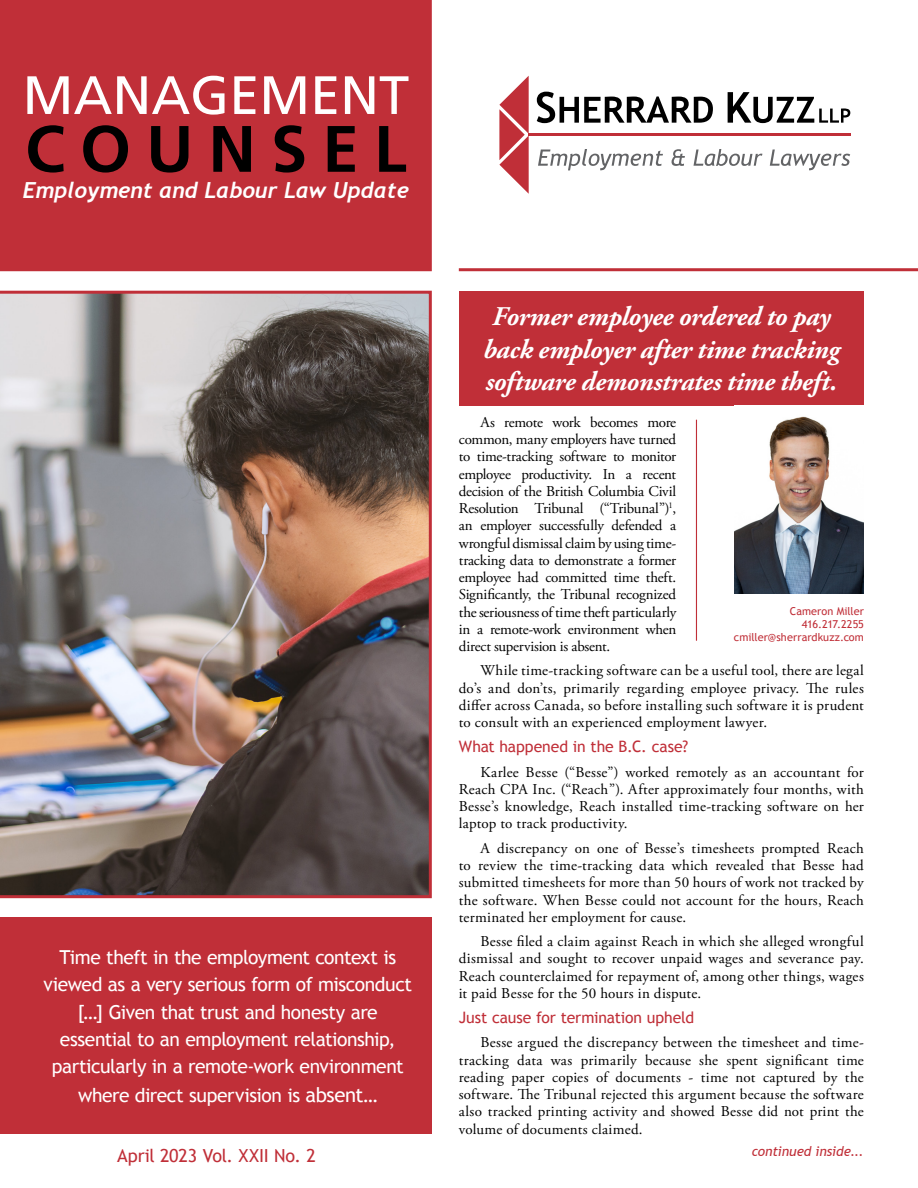
<style>
.page{position:relative;width:918px;height:1188px;background:#fff}
.page>*{position:absolute;margin:0;border:0;box-sizing:border-box;transform-origin:0 0}
.t1{font:700 65.55px "Frutiger";letter-spacing:.23em;color:#000}
.t2{font:54px "Frutiger";color:#fff}
.t3{font:italic 700 27px/32.4px "Adobe Garamond Pro";letter-spacing:-.01em;color:#fff;text-align:center}
.t4{font:italic 700 22.2px "Trebuchet";color:#fff}
.t5{font:19.2px/27.6px "Trebuchet MS";letter-spacing:-.025em;color:#fff;text-align:center}
.t6{font:18px "Trebuchet MS";letter-spacing:-.01em;color:#c02f38}
.t7{font:15.75px "Trebuchet MS";letter-spacing:-.005em;color:#c02f38}
.t8{font:15px/17.2px "Adobe Garamond Pro";letter-spacing:.01em;color:#000;text-align:justify}
.t9{font:italic 13.5px "Trebuchet MS";letter-spacing:-.005em;color:#c02f38}
.t10{font:10.8px/13px "Trebuchet MS";letter-spacing:.005em;color:#c02f38;text-align:right}
.s1{font-size:20.25px}
</style>
<div class="page">
<div style="left:459px;top:291px;width:405px;height:114px;background:#c02f38"></div>
<svg style="left:537px;top:92px;width:176px;height:31px"></svg>
<svg style="left:728px;top:92px;width:122px;height:31px"></svg>
<svg style="left:538px;top:149px;width:125px;height:21px"></svg>
<svg style="left:672px;top:149px;width:13px;height:17px"></svg>
<svg style="left:694px;top:149px;width:68px;height:17px"></svg>
<svg style="left:770px;top:150px;width:80px;height:20px"></svg>
<svg style="left:499px;top:76px;width:30px;height:118px"></svg>
<hr style="left:528px;top:133px;width:322px;height:3px;background:#c02f38">
<div style="left:0;top:0;width:432px;height:271px;background:#c02f38"></div>
<hr style="left:459px;top:268px;width:459px;height:3px;background:#c02f38">
<div style="left:0;top:918px;width:432px;height:216px;background:#c02f38"></div>
<img style="left:0;top:291px;width:432px;height:607px">
<img style="left:735px;top:416px;width:129px;height:177px">
<hr style="left:696px;top:420px;width:1px;height:221px;background:#c02f38">
<h2 class="t2" style="left:23px;top:63px;width:388px">MANAGEMENT</h2>
<h1 class="t1" style="left:25px;top:110px;width:383px">COUNSEL</h1>
<h3 class="t4" style="left:23px;top:177px;width:388px">Employment and Labour Law Update</h3>
<p class="t5" style="left:43px;top:944px;width:370px">Time theft in the employment context is viewed as a very serious form of misconduct […] Given that trust and honesty are essential to an employment relationship, particularly in a remote-work environment where direct supervision is <span class="s1">absent</span>…</p>
<p class="t6" style="left:117px;top:1145px;width:200px">April 2023 Vol. XXII No. 2</p>
<h3 class="t3" style="left:483px;top:301px;width:358px">Former employee ordered to pay back employer after time tracking software demonstrates time theft.</h3>
<p class="t8" style="left:459px;top:414px;width:219px;text-indent:22px">As remote work becomes more common, many employers have turned to time-tracking software to monitor employee productivity. In a recent decision of the British Columbia Civil Resolution Tribunal (“Tribunal”)<sup>1</sup>, an employer successfully defended a wrongful dismissal claim by using time&shy;tracking data to demonstrate a former employee had committed time theft.<br>Significantly, the Tribunal recognized the seriousness of time theft particularly in a remote-work environment when direct supervision is absent.</p>
<p class="t8" style="left:459px;top:663px;width:407px;text-indent:22px">While time-tracking software can be a useful tool, there are legal do’s and don’ts, primarily regarding employee privacy. The rules differ across Canada, so before installing such software it is prudent to consult with an experienced employment lawyer.</p>
<p class="t7" style="left:459px;top:737px;width:231px">What happened in the B.C. case?</p>
<p class="t8" style="left:459px;top:764px;width:407px;text-indent:22px">Karlee Besse (“Besse”) worked remotely as an accountant for Reach CPA Inc. (“Reach”). After approximately four months, with Besse’s knowledge, Reach installed time-tracking software on her laptop to track productivity.</p>
<p class="t8" style="left:459px;top:840px;width:407px;text-indent:22px">A discrepancy on one of Besse’s timesheets prompted Reach to review the time-tracking data which revealed that Besse had submitted timesheets for more than 50 hours of work not tracked by the software. When Besse could not account for the hours, Reach terminated her employment for cause.</p>
<p class="t8" style="left:459px;top:933px;width:407px;text-indent:22px">Besse filed a claim against Reach in which she alleged wrongful dismissal and sought to recover unpaid wages and severance pay.<br>Reach counterclaimed for repayment of, among other things, wages it paid Besse for the 50 hours in dispute.</p>
<p class="t7" style="left:459px;top:1008px;width:237px">Just cause for termination upheld</p>
<p class="t8" style="left:459px;top:1035px;width:407px;text-indent:22px">Besse argued the discrepancy between the timesheet and time&shy;tracking data was primarily because she spent significant time reading paper copies of documents - time not captured by the software. The Tribunal rejected this argument because the software also tracked printing activity and showed Besse did not print the volume of documents claimed.</p>
<p class="t9" style="left:752px;top:1143px;width:113px">continued inside...</p>
<p class="t10" style="left:734px;top:604px;width:132px">Cameron Miller<br>416.217.2255 cmiller@sherrardkuzz.com</p>
</div>
